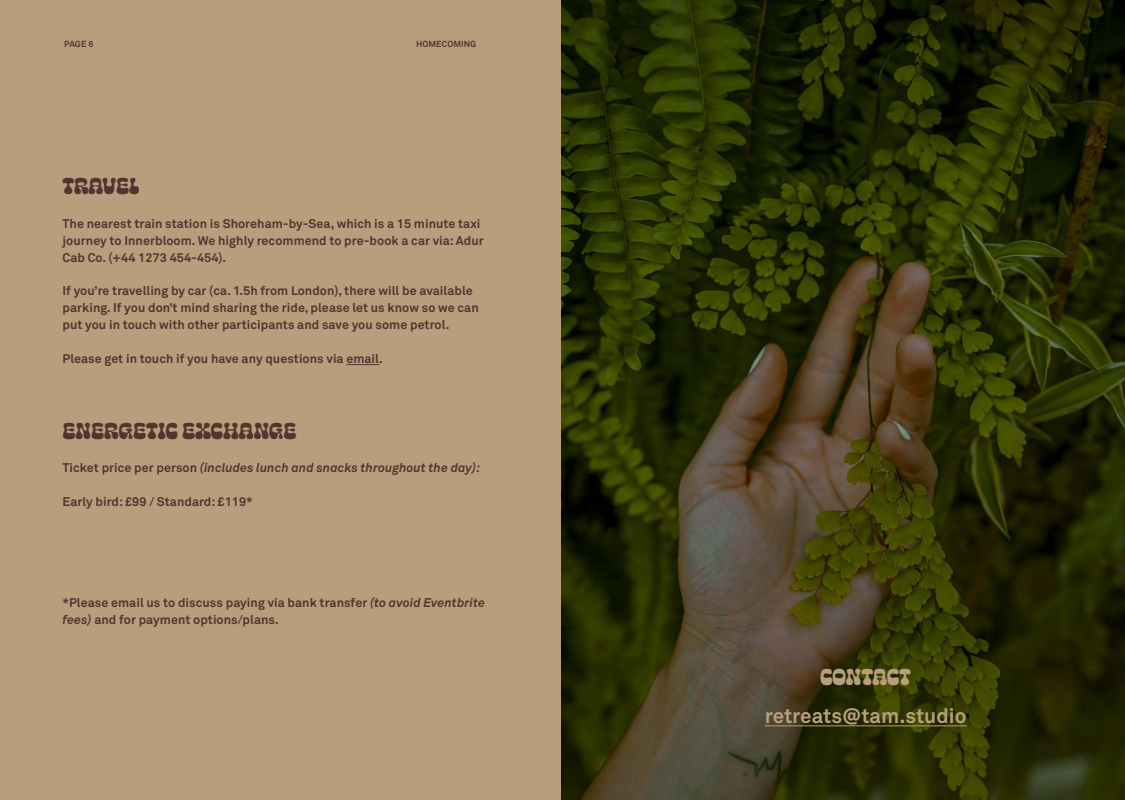
<style>
.page{position:relative;width:1125px;height:800px;background:#fff}
.page>*{position:absolute;margin:0;border:0;box-sizing:border-box;transform-origin:0 0}
.t1{font:25px "Cheee Juanito";color:#57332f}
.t2{font:25px "Cheee Juanito";letter-spacing:-.015em;color:#b79f7d}
.t3{font:700 20.62px "Akkurat";color:#b79f7d}
.t4{font:700 12.5px/16.9px "Akkurat";letter-spacing:.005em;color:#57332f}
.t5{font:italic 700 12.5px "Akkurat";letter-spacing:.005em;color:#57332f}
.t6{font:700 8.75px "Akkurat";letter-spacing:.005em;color:#57332f}
.s1{font-style:normal}
.s2{font-style:italic}
</style>
<div class="page">
<div style="left:0;top:0;width:565px;height:800px;background:#b79f7d"></div>
<hr style="left:346px;top:364px;width:33px;height:1px;background:#57332f">
<img style="left:561px;top:0;width:564px;height:800px">
<hr style="left:765px;top:725px;width:202px;height:1px;background:#b79f7d">
<p class="t6" style="left:64px;top:38px;width:31px">PAGE 6</p>
<p class="t6" style="left:416px;top:38px;width:62px">HOMECOMING</p>
<h1 class="t1" style="left:62px;top:171px;width:78px">TRAVEL</h1>
<p class="t4" style="left:62px;top:215px;width:423px">The nearest train station is Shoreham-by-Sea, which is a 15 minute taxi journey to Innerbloom. We highly recommend to pre-book a car via: Adur<br>Cab Co. (+44 1273 454-454).</p>
<p class="t4" style="left:62px;top:283px;width:418px">If you’re travelling by car (ca. 1.5h from London), there will be available parking. If you don’t mind sharing the ride, please let us know so we can put you in touch with other participants and save you some petrol.</p>
<p class="t4" style="left:62px;top:350px;width:322px">Please get in touch if you have any questions via email.</p>
<h1 class="t1" style="left:62px;top:415px;width:235px">ENERGETIC EXCHANGE</h1>
<p class="t5" style="left:62px;top:460px;width:419px"><span class="s1">Ticket price per person</span> (includes lunch and snacks throughout the day):</p>
<p class="t4" style="left:62px;top:493px;width:192px">Early bird: £99 / Standard: £119*</p>
<p class="t4" style="left:62px;top:595px;width:424px">*Please email us to discuss paying via bank transfer <span class="s2">(to avoid Eventbrite fees)</span> and for payment options/plans.</p>
<h1 class="t2" style="left:820px;top:661px;width:92px">CONTACT</h1>
<h2 class="t3" style="left:765px;top:703px;width:203px">retreats@tam.studio</h2>
</div>
